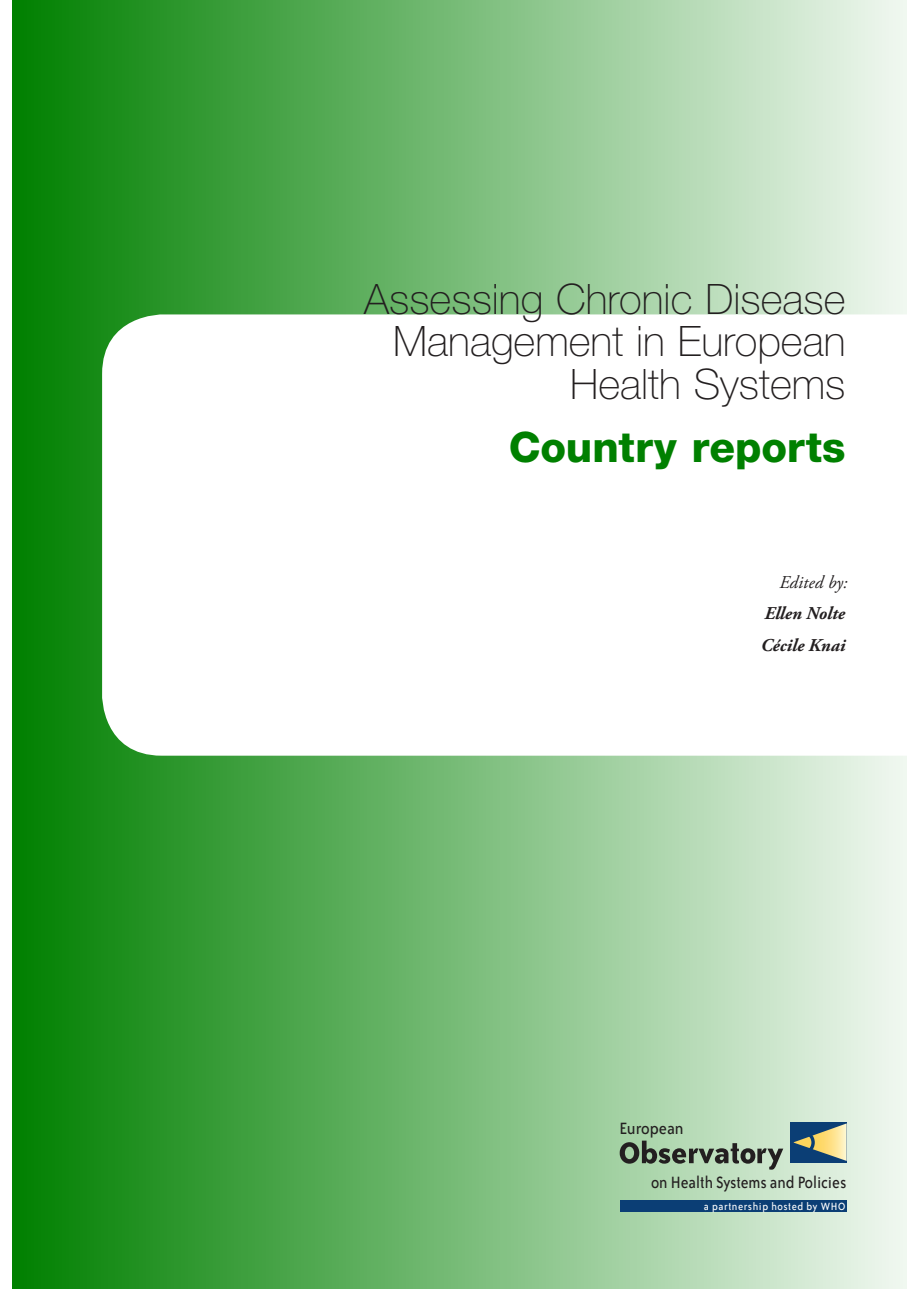
<style>
.page{position:relative;width:919px;height:1289px;background:#fff}
.page>*{position:absolute;margin:0;border:0;box-sizing:border-box;transform-origin:0 0}
.Chapter_No{font:100 42px "Helvetica Neue LT Std";color:#231f20}
._0_Chapter_title{font:800 42px "Helvetica Neue LT Std";color:#008000}
.t1{font:18.75px "Bailey Sans ITC";color:#231f20;scale:.91 1}
.t2{font:18.75px "Bailey Sans ITC";color:#231f20;scale:.95 1}
.t3{font:italic 700 18px "Adobe Garamond Pro";color:#231f20}
._0a_Chapter_authors{font:italic 18px "Adobe Garamond Pro";letter-spacing:.005em;color:#231f20}
.t4{font:12px "Bailey Sans ITC";letter-spacing:.05em;color:#fff;scale:.95 1}
</style>
<div class="page">
<div style="left:13px;top:0;width:893px;height:1288px;background:linear-gradient(to right,#008000,#f0f8f0)"></div>
<svg style="left:102px;top:314px;width:804px;height:441px"></svg>
<div style="left:619px;top:1200px;width:227px;height:11px;background:#0b3e75"></div>
<div style="left:790px;top:1121px;width:56px;height:41px;background:#0b3e75"></div>
<svg style="left:794px;top:1123px;width:52px;height:37px"></svg>
<div style="left:790px;top:1130px;width:24px;height:24px;border:3px solid #0b3e75;border-radius:50%"></div>
<svg style="left:619px;top:1140px;width:164px;height:29px;background:#889e87"></svg>
<p class="Chapter_No" style="left:364px;top:275px;width:482px">Assessing Chronic Disease</p>
<p class="Chapter_No" style="left:393px;top:317px;width:454px">Management in European</p>
<p class="Chapter_No" style="left:570px;top:359px;width:277px">Health Systems</p>
<p class="_0_Chapter_title" style="left:508px;top:421px;width:338px">Country reports</p>
<p class="_0a_Chapter_authors" style="left:779px;top:571px;width:70px">Edited by:</p>
<p class="t3" style="left:764px;top:603px;width:82px">Ellen Nolte</p>
<p class="t3" style="left:760px;top:634px;width:86px">Cécile Knai</p>
<p class="t2" style="left:619px;top:1116px;width:69px">European</p>
<p class="t1" style="left:651px;top:1170px;width:216px">on Health Systems and Policies</p>
<p class="t4" style="left:703px;top:1198px;width:150px">a partnership hosted by WHO</p>
</div>
